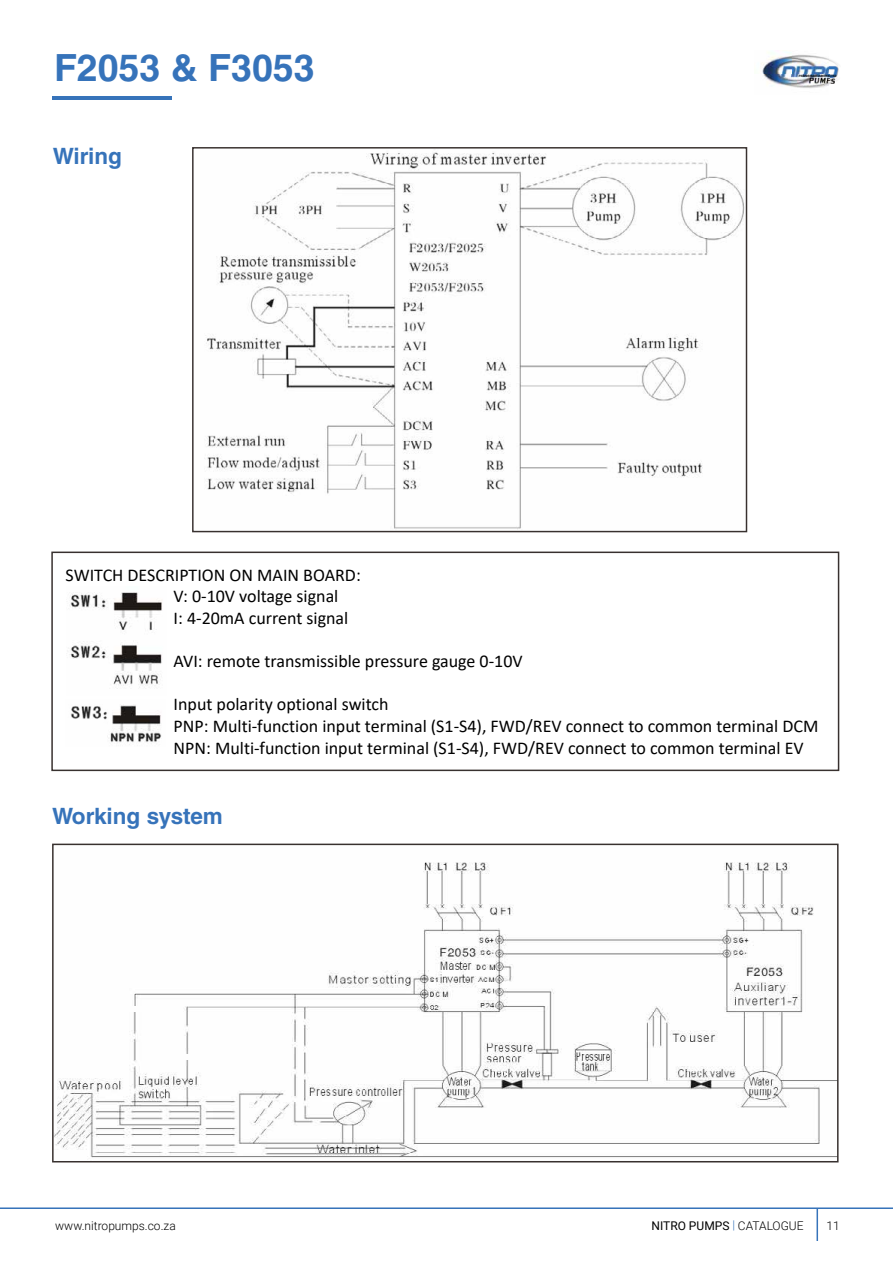
<style>
.page{position:relative;width:893px;height:1263px;background:#fff}
.page>*{position:absolute;margin:0;border:0;box-sizing:border-box;transform-origin:0 0}
.t1{font:700 37.5px "Helvetica LT Std";color:#3673ba}
.t2{font:700 22.5px "Helvetica LT Std";letter-spacing:-.01em;color:#3673ba}
.t3{font:18px/21.6px "Calibri";color:#000}
.t4{font:300 12px "Roboto";color:#000}
.t5{font:12px "Roboto";color:#000}
.t6{font:italic 700 3.15px "Exo 2";color:#000;scale:.94 1}
.s1{font-weight:300;color:#3673ba}
.s2{font-weight:300}
</style>
<div class="page">
<hr style="left:816px;top:1208px;width:2px;height:33px;background:#3673ba">
<hr style="left:0;top:1207px;width:893px;height:2px;background:#3673ba">
<img style="left:761px;top:52px;width:78px;height:36px">
<div style="left:51px;top:552px;width:788px;height:219px;background:#fff;border:2px solid #38312f"></div>
<img style="left:204px;top:149px;width:541px;height:380px">
<img style="left:55px;top:862px;width:780px;height:296px">
<div style="left:52px;top:844px;width:786px;height:318px;border:2px solid #38312f"></div>
<img style="left:69px;top:592px;width:93px;height:97px">
<img style="left:107px;top:705px;width:55px;height:40px">
<img style="left:70px;top:705px;width:42px;height:23px">
<hr style="left:53px;top:96px;width:119px;height:4px;background:#3673ba">
<h1 class="t1" style="left:54px;top:45px;width:262px">F2053 &amp; F3053</h1>
<p class="t2" style="left:53px;top:142px;width:71px">Wiring</p>
<p class="t6" style="left:799px;top:74px;width:42px">PERFORMANCE PERFECTED</p>
<p class="t3" style="left:174px;top:563px;width:189px;text-indent:-108px">SWITCH DESCRIPTION ON MAIN BOARD:<br>V: 0-10V voltage signal<br>I: 4-20mA current signal</p>
<p class="t3" style="left:174px;top:650px;width:351px">AVI: remote transmissible pressure gauge 0-10V</p>
<p class="t3" style="left:174px;top:693px;width:646px">Input polarity optional switch<br>PNP: Multi-function input terminal (S1-S4), FWD/REV connect to common terminal DCM<br>NPN: Multi-function input terminal (S1-S4), FWD/REV connect to common terminal EV</p>
<p class="t2" style="left:52px;top:802px;width:172px">Working system</p>
<p class="t4" style="left:55px;top:1217px;width:122px">www.nitropumps.co.za</p>
<p class="t5" style="left:651px;top:1217px;width:154px">NITRO PUMPS <span class="s1">|</span> <span class="s2">CATALOGUE</span></p>
<p class="t4" style="left:826px;top:1217px;width:15px">11</p>
</div>
